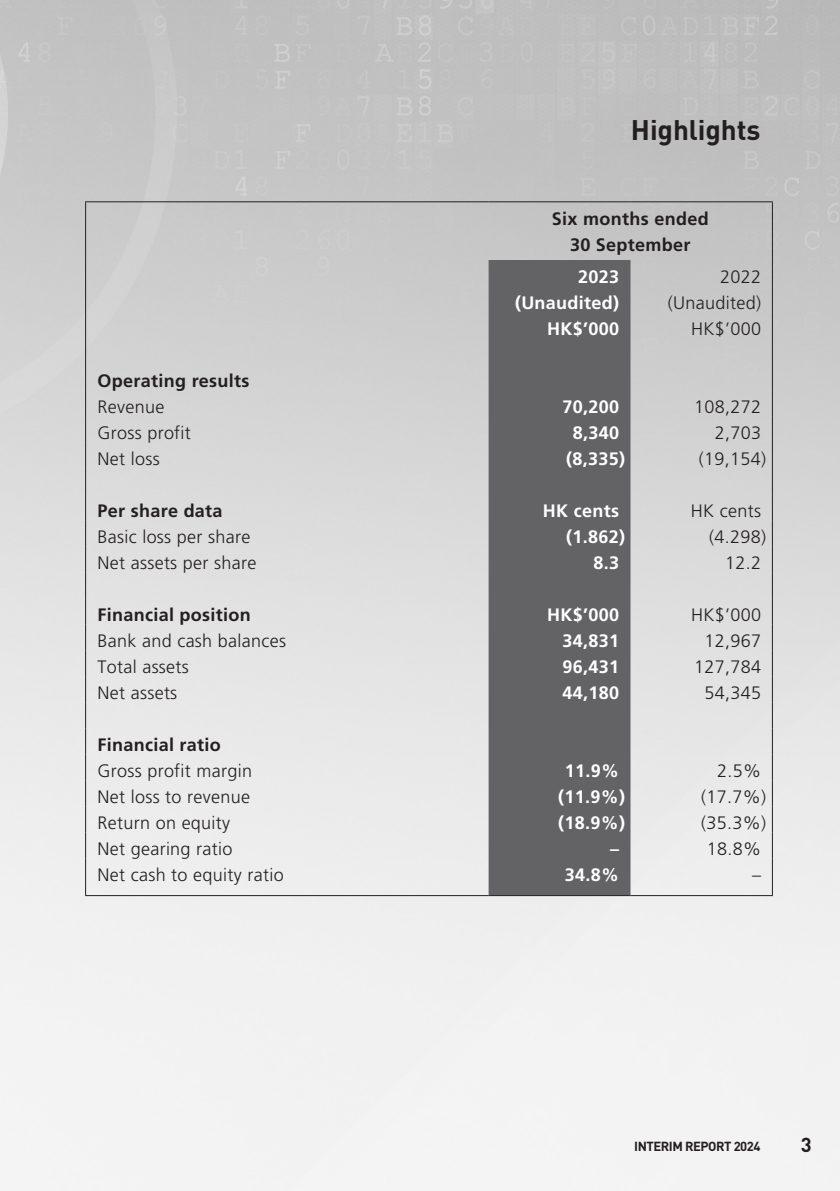
<style>
.page{position:relative;width:840px;height:1191px;background:#fff}
.page>*{position:absolute;margin:0;border:0;box-sizing:border-box;transform-origin:0 0}
.t1{font:700 28px "DIN Pro";letter-spacing:-.005em;color:#231f20}
.t2{font:700 20px "DIN Pro";color:#231f20}
._50_Table_txt{font:300 18px "Frutiger LT Std";letter-spacing:.015em;color:#231f20}
._50_Table_txt-2{font:700 18px "Frutiger LT Std";letter-spacing:.015em;color:#fff}
._50_Table_txt-3{font:700 18px "Frutiger LT Std";letter-spacing:.015em;color:#231f20}
.t3{font:700 13px "DIN Pro";letter-spacing:-.035em;color:#231f20}
</style>
<div class="page">
<img style="left:0;top:0;width:839px;height:1191px">
<div style="left:488px;top:260px;width:142px;height:635px;background:#636366"></div>
<hr style="left:85px;top:201px;width:403px;height:1px;background:#231f20">
<hr style="left:85px;top:202px;width:1px;height:58px;background:#231f20">
<hr style="left:488px;top:201px;width:142px;height:1px;background:#231f20">
<hr style="left:630px;top:201px;width:142px;height:1px;background:#231f20">
<hr style="left:771px;top:202px;width:1px;height:58px;background:#231f20">
<svg style="left:85px;top:260px;width:1px;height:598px"></svg>
<svg style="left:771px;top:260px;width:1px;height:598px"></svg>
<hr style="left:85px;top:858px;width:1px;height:37px;background:#231f20">
<hr style="left:771px;top:858px;width:1px;height:37px;background:#231f20">
<hr style="left:85px;top:895px;width:403px;height:1px;background:#231f20">
<hr style="left:488px;top:895px;width:142px;height:1px;background:#231f20">
<hr style="left:630px;top:895px;width:142px;height:1px;background:#231f20">
<p class="t1" style="left:630px;top:111px;width:131px">Highlights</p>
<p class="_50_Table_txt-3" style="left:551px;top:208px;width:158px">Six months ended</p>
<p class="_50_Table_txt-3" style="left:569px;top:234px;width:122px">30 September</p>
<p class="_50_Table_txt-2" style="left:578px;top:266px;width:42px">2023</p>
<p class="_50_Table_txt" style="left:719px;top:266px;width:42px">2022</p>
<p class="_50_Table_txt-2" style="left:514px;top:292px;width:106px">(Unaudited)</p>
<p class="_50_Table_txt" style="left:667px;top:292px;width:95px">(Unaudited)</p>
<p class="_50_Table_txt-2" style="left:547px;top:318px;width:73px">HK$’000</p>
<p class="_50_Table_txt" style="left:690px;top:318px;width:71px">HK$’000</p>
<p class="_50_Table_txt-3" style="left:97px;top:370px;width:153px">Operating results</p>
<p class="_50_Table_txt" style="left:97px;top:396px;width:68px">Revenue</p>
<p class="_50_Table_txt-2" style="left:562px;top:396px;width:58px">70,200</p>
<p class="_50_Table_txt" style="left:693px;top:396px;width:68px">108,272</p>
<p class="_50_Table_txt" style="left:97px;top:422px;width:95px">Gross profit</p>
<p class="_50_Table_txt-2" style="left:572px;top:422px;width:48px">8,340</p>
<p class="_50_Table_txt" style="left:714px;top:422px;width:48px">2,703</p>
<p class="_50_Table_txt" style="left:97px;top:448px;width:64px">Net loss</p>
<p class="_50_Table_txt-2" style="left:566px;top:448px;width:60px">(8,335)</p>
<p class="_50_Table_txt" style="left:698px;top:448px;width:69px">(19,154)</p>
<p class="_50_Table_txt-3" style="left:97px;top:500px;width:127px">Per share data</p>
<p class="_50_Table_txt-2" style="left:542px;top:500px;width:78px">HK cents</p>
<p class="_50_Table_txt" style="left:690px;top:500px;width:72px">HK cents</p>
<p class="_50_Table_txt" style="left:97px;top:526px;width:154px">Basic loss per share</p>
<p class="_50_Table_txt-2" style="left:566px;top:526px;width:60px">(1.862)</p>
<p class="_50_Table_txt" style="left:708px;top:526px;width:58px">(4.298)</p>
<p class="_50_Table_txt" style="left:97px;top:552px;width:160px">Net assets per share</p>
<p class="_50_Table_txt-2" style="left:593px;top:552px;width:27px">8.3</p>
<p class="_50_Table_txt" style="left:724px;top:552px;width:37px">12.2</p>
<p class="_50_Table_txt-3" style="left:97px;top:604px;width:155px">Financial position</p>
<p class="_50_Table_txt-2" style="left:547px;top:604px;width:73px">HK$’000</p>
<p class="_50_Table_txt" style="left:690px;top:604px;width:71px">HK$’000</p>
<p class="_50_Table_txt" style="left:97px;top:630px;width:190px">Bank and cash balances</p>
<p class="_50_Table_txt-2" style="left:562px;top:630px;width:58px">34,831</p>
<p class="_50_Table_txt" style="left:704px;top:630px;width:58px">12,967</p>
<p class="_50_Table_txt" style="left:97px;top:656px;width:93px">Total assets</p>
<p class="_50_Table_txt-2" style="left:562px;top:656px;width:58px">96,431</p>
<p class="_50_Table_txt" style="left:693px;top:656px;width:68px">127,784</p>
<p class="_50_Table_txt" style="left:97px;top:682px;width:81px">Net assets</p>
<p class="_50_Table_txt-2" style="left:562px;top:682px;width:58px">44,180</p>
<p class="_50_Table_txt" style="left:704px;top:682px;width:58px">54,345</p>
<p class="_50_Table_txt-3" style="left:97px;top:734px;width:125px">Financial ratio</p>
<p class="_50_Table_txt" style="left:97px;top:760px;width:156px">Gross profit margin</p>
<p class="_50_Table_txt-2" style="left:564px;top:760px;width:56px">11.9%</p>
<p class="_50_Table_txt" style="left:716px;top:760px;width:45px">2.5%</p>
<p class="_50_Table_txt" style="left:97px;top:786px;width:154px">Net loss to revenue</p>
<p class="_50_Table_txt-2" style="left:558px;top:786px;width:68px">(11.9%)</p>
<p class="_50_Table_txt" style="left:700px;top:786px;width:66px">(17.7%)</p>
<p class="_50_Table_txt" style="left:97px;top:812px;width:134px">Return on equity</p>
<p class="_50_Table_txt-2" style="left:558px;top:812px;width:68px">(18.9%)</p>
<p class="_50_Table_txt" style="left:700px;top:812px;width:66px">(35.3%)</p>
<p class="_50_Table_txt" style="left:97px;top:838px;width:136px">Net gearing ratio</p>
<p class="_50_Table_txt-2" style="left:609px;top:838px;width:10px">–</p>
<p class="_50_Table_txt" style="left:706px;top:838px;width:56px">18.8%</p>
<p class="_50_Table_txt" style="left:97px;top:864px;width:188px">Net cash to equity ratio</p>
<p class="_50_Table_txt-2" style="left:564px;top:864px;width:56px">34.8%</p>
<p class="_50_Table_txt" style="left:751px;top:864px;width:10px">–</p>
<p class="t3" style="left:634px;top:1137px;width:128px">INTERIM REPORT 2024</p>
<p class="t2" style="left:800px;top:1131px;width:12px">3</p>
</div>
